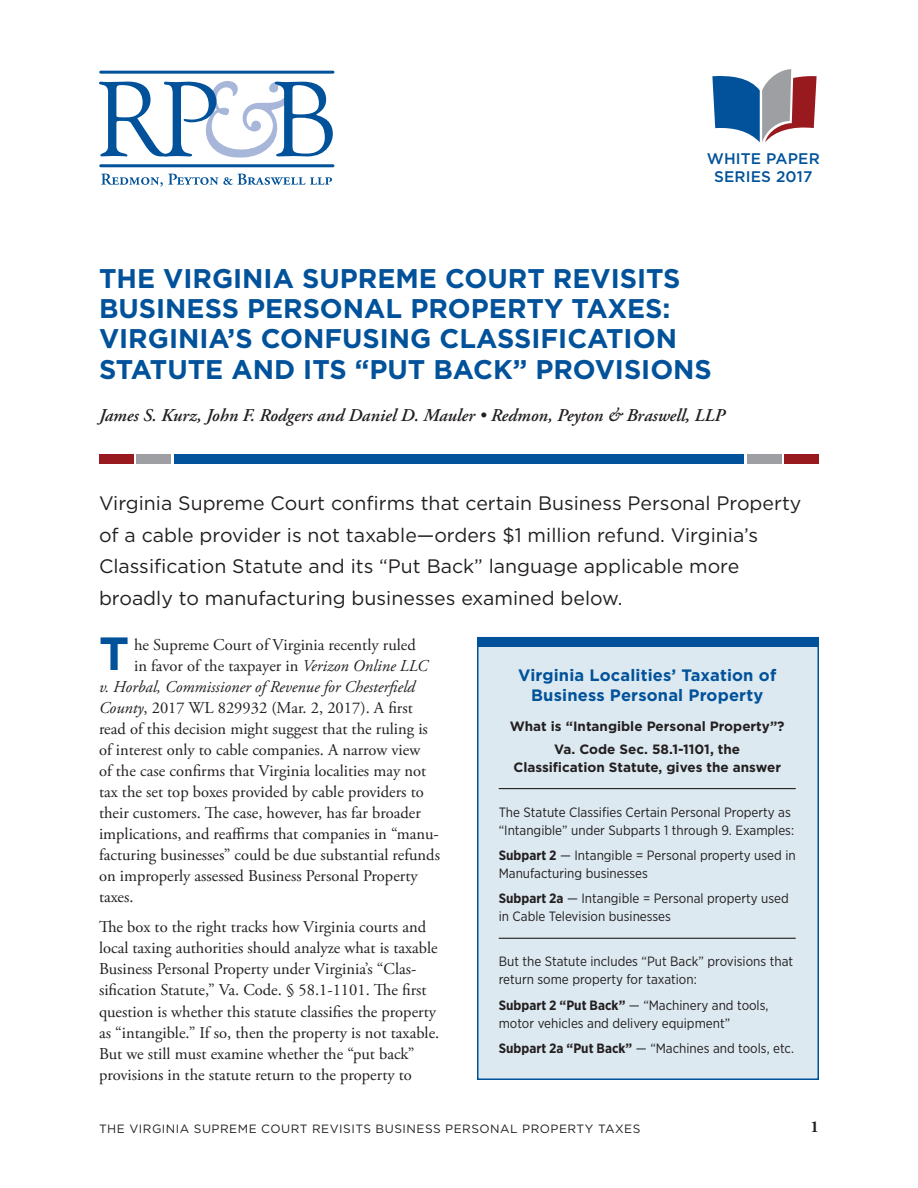
<style>
.page{position:relative;width:918px;height:1188px;background:#fff}
.page>*{position:absolute;margin:0;border:0;box-sizing:border-box;transform-origin:0 0}
.t1{font:700 46.5px "Gotham";color:#01529a}
.t2{font:700 27px/30.3px "Gotham";color:#01529a}
.t3{font:19.5px/31.5px "Gotham";color:#231f20}
.t4{font:italic 600 18px "Adobe Garamond Pro";color:#231f20}
.t5{font:16.5px/21.1px "Adobe Garamond Pro";color:#231f20}
.t6{font:700 16.5px/20.2px "Gotham";letter-spacing:.01em;color:#01529a;text-align:center}
.t7{font:italic 16.5px "Adobe Garamond Pro";color:#231f20}
.t8{font:700 16.5px "Adobe Garamond Pro";color:#231f20}
.t9{font:500 15.3px/18.5px "Gotham";letter-spacing:.01em;color:#01529a;text-align:center}
.t10{font:13.5px/18px "Gotham Narrow";color:#231f20}
.t11{font:700 13.5px/22.5px "Gotham";color:#231f20;text-align:center}
.t12{font:12px "Gotham";letter-spacing:.04em;color:#231f20}
.s1{font-weight:400}
.s2{font-style:italic}
.s3{font-weight:700}
</style>
<div class="page">
<svg style="left:99px;top:81px;width:234px;height:77px"></svg>
<hr style="left:101px;top:71px;width:232px;height:3px;background:#01529a">
<hr style="left:101px;top:164px;width:232px;height:3px;background:#01529a">
<svg style="left:101px;top:174px;width:231px;height:13px"></svg>
<svg style="left:712px;top:69px;width:105px;height:73px"></svg>
<div style="left:174px;top:454px;width:570px;height:10px;background:#01529a"></div>
<div style="left:99px;top:454px;width:35px;height:10px;background:#991a1e"></div>
<div style="left:136px;top:454px;width:35px;height:10px;background:#9d9fa2"></div>
<div style="left:784px;top:454px;width:35px;height:10px;background:#991a1e"></div>
<div style="left:747px;top:454px;width:35px;height:10px;background:#9d9fa2"></div>
<div style="left:477px;top:637px;width:342px;height:443px;background:#dce9f0;border:2px solid #01529a"></div>
<div style="left:478px;top:637px;width:340px;height:10px;background:#01529a"></div>
<hr style="left:499px;top:788px;width:297px;height:1px;background:#231f20">
<hr style="left:499px;top:938px;width:297px;height:1px;background:#231f20">
<p class="t9" style="left:707px;top:149px;width:115px">WHITE PAPER<br>SERIES 2017</p>
<h2 class="t2" style="left:99px;top:263px;width:614px">THE VIRGINIA SUPREME COURT REVISITS BUSINESS PERSONAL PROPERTY TAXES:<br>VIRGINIA’S CONFUSING CLASSIFICATION STATUTE AND ITS “PUT BACK” PROVISIONS</h2>
<p class="t4" style="left:99px;top:405px;width:628px">James S. Kurz, John F. Rodgers and Daniel D. Mauler <span class="s1">•</span> Redmon, Peyton &amp; Braswell, LLP</p>
<p class="t3" style="left:99px;top:487px;width:704px">Virginia Supreme Court confirms that certain Business Personal Property of a cable provider is not taxable—orders $1 million refund. Virginia’s Classification Statute and its “Put Back” language applicable more broadly to manufacturing businesses examined below.</p>
<h1 class="t1" style="left:99px;top:623px;width:32px">T</h1>
<p class="t5" style="left:134px;top:634px;width:283px">he Supreme Court of Virginia recently ruled</p>
<p class="t5" style="left:134px;top:655px;width:295px">in favor of the taxpayer in <span class="s2">Verizon Online LLC</span></p>
<p class="t7" style="left:99px;top:676px;width:318px">v. Horbal, Commissioner of Revenue for Chesterfield</p>
<p class="t5" style="left:99px;top:697px;width:315px"><span class="s2">County</span>, 2017 WL 829932 (Mar. 2, 2017). A first</p>
<p class="t5" style="left:99px;top:718px;width:330px">read of this decision might suggest that the ruling is</p>
<p class="t5" style="left:99px;top:739px;width:323px">of interest only to cable companies. A narrow view</p>
<p class="t5" style="left:99px;top:760px;width:329px">of the case confirms that Virginia localities may not</p>
<p class="t5" style="left:99px;top:781px;width:326px">tax the set top boxes provided by cable providers to</p>
<p class="t5" style="left:99px;top:802px;width:323px">their customers. The case, however, has far broader</p>
<p class="t5" style="left:99px;top:823px;width:341px">implications, and reaffirms that companies in “manu-</p>
<p class="t5" style="left:99px;top:844px;width:343px">facturing businesses” could be due substantial refunds</p>
<p class="t5" style="left:99px;top:865px;width:320px">on improperly assessed Business Personal Property</p>
<p class="t5" style="left:99px;top:886px;width:36px">taxes.</p>
<p class="t5" style="left:99px;top:917px;width:342px">The box to the right tracks how Virginia courts and local taxing authorities should analyze what is taxable Business Personal Property under Virginia’s “Clas&shy;sification Statute,” Va. Code. § 58.1-1101. The first question is whether this statute classifies the property as “intangible.” If so, then the property is not taxable.<br>But we still must examine whether the “put back” provisions in the statute return to the property to</p>
<p class="t6" style="left:518px;top:665px;width:260px">Virginia Localities’ Taxation of<br>Business Personal Property</p>
<p class="t11" style="left:510px;top:715px;width:276px">What is “Intangible Personal Property”?<br>Va. Code Sec. 58.1-1101, the</p>
<p class="t11" style="left:513px;top:755px;width:269px">Classification Statute, gives the answer</p>
<p class="t10" style="left:499px;top:802px;width:297px">The Statute Classifies Certain Personal Property as “Intangible” under Subparts 1 through 9. Examples:</p>
<p class="t10" style="left:499px;top:846px;width:298px"><span class="s3">Subpart 2</span> — Intangible = Personal property used in<br>Manufacturing businesses</p>
<p class="t10" style="left:499px;top:889px;width:292px"><span class="s3">Subpart 2a</span> — Intangible = Personal property used in Cable Television businesses</p>
<p class="t10" style="left:499px;top:952px;width:296px">But the Statute includes “Put Back” provisions that return some property for taxation:</p>
<p class="t10" style="left:499px;top:996px;width:271px"><span class="s3">Subpart 2 “Put Back”</span> — “Machinery and tools, motor vehicles and delivery equipment”</p>
<p class="t10" style="left:499px;top:1039px;width:297px"><span class="s3">Subpart 2a “Put Back”</span> — “Machines and tools, etc.</p>
<p class="t12" style="left:99px;top:1121px;width:543px">THE VIRGINIA SUPREME COURT REVISITS BUSINESS PERSONAL PROPERTY TAXES</p>
<p class="t8" style="left:810px;top:1118px;width:10px">1</p>
</div>
